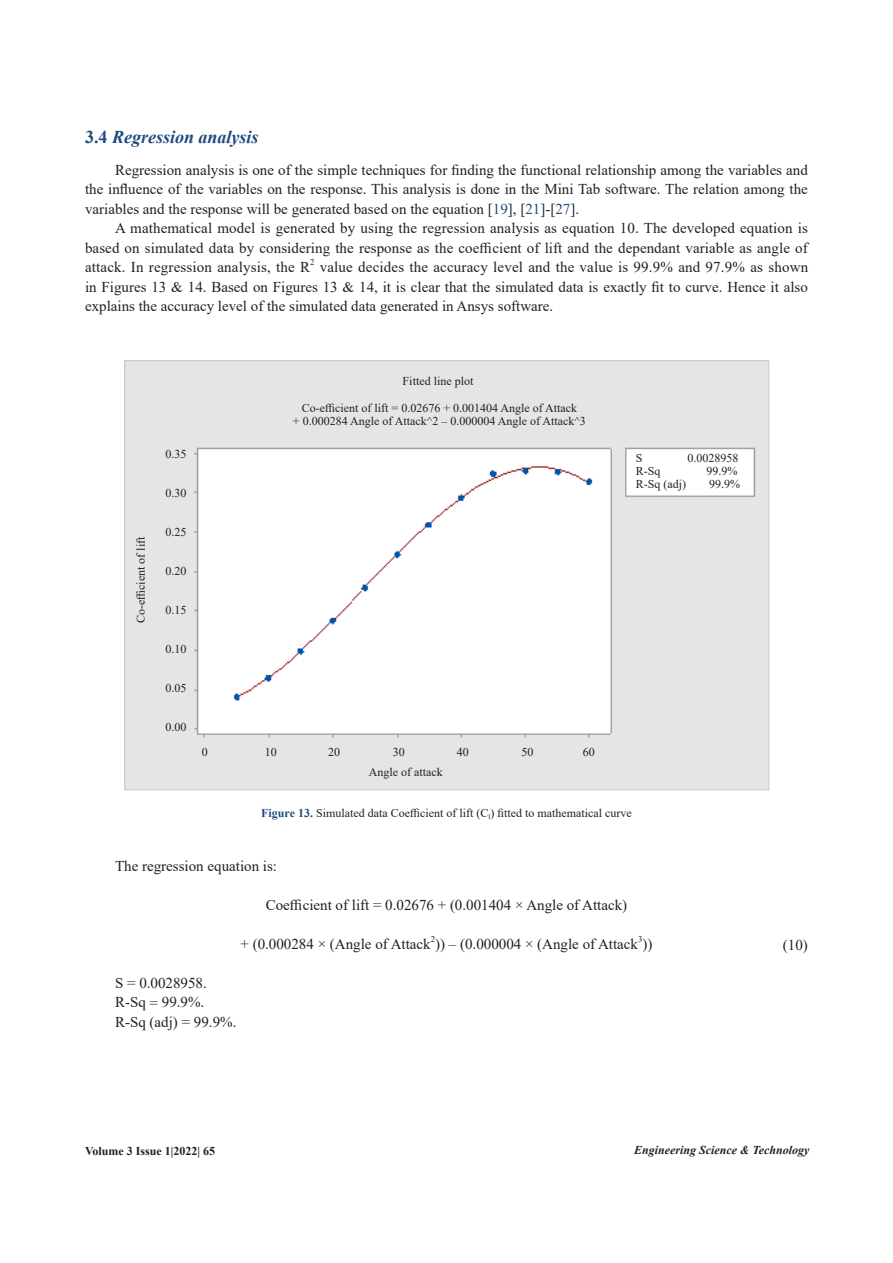
<style>
.page{position:relative;width:893px;height:1263px;background:#fff}
.page>*{position:absolute;margin:0;border:0;box-sizing:border-box;transform-origin:0 0}
.三级标题{font:italic 700 18px "Times New Roman";color:#1f497d}
.正文{font:15px/19.5px "Times New Roman";color:#231f20;text-align:justify}
.图表标注{font:12px "Times New Roman";color:#231f20}
.t1{font:italic 700 12px "Times New Roman";color:#231f20}
.t2{font:700 12px "Times New Roman";color:#231f20}
.正文-2{font:8.7px "Times New Roman";color:#231f20}
.s1{font-style:normal}
.s2{color:#1f497d}
.s3{font-weight:700;color:#1f497d}
</style>
<div class="page">
<img style="left:125px;top:360px;width:645px;height:430px">
<p class="三级标题" style="left:85px;top:124px;width:175px"><span class="s1">3.4</span> Regression analysis</p>
<p class="正文" style="left:85px;top:159px;width:724px;text-indent:30px">Regression analysis is one of the simple techniques for finding the functional relationship among the variables and the influence of the variables on the response. This analysis is done in the Mini Tab software. The relation among the variables and the response will be generated based on the equation [<span class="s2">19</span>], [<span class="s2">21</span>]-[<span class="s2">27</span>].</p>
<p class="正文" style="left:85px;top:218px;width:724px;text-indent:30px">A mathematical model is generated by using the regression analysis as equation 10. The developed equation is based on simulated data by considering the response as the coefficient of lift and the dependant variable as angle of attack. In regression analysis, the R</p>
<p class="正文-2" style="left:310px;top:256px;width:6px">2</p>
<p class="正文" style="left:85px;top:257px;width:725px;text-indent:235px">value decides the accuracy level and the value is 99.9% and 97.9% as shown in Figures 13 &amp; 14. Based on Figures 13 &amp; 14, it is clear that the simulated data is exactly fit to curve. Hence it also explains the accuracy level of the simulated data generated in Ansys software.</p>
<p class="图表标注" style="left:403px;top:373px;width:72px">Fitted line plot</p>
<p class="图表标注" style="left:132px;top:623px;width:88px;rotate:-90deg">Co-efficient of lift</p>
<p class="图表标注" style="left:166px;top:445px;width:22px">0.35</p>
<p class="图表标注" style="left:166px;top:484px;width:22px">0.30</p>
<p class="图表标注" style="left:166px;top:523px;width:22px">0.25</p>
<p class="图表标注" style="left:166px;top:562px;width:22px">0.20</p>
<p class="图表标注" style="left:166px;top:601px;width:22px">0.15</p>
<p class="图表标注" style="left:166px;top:640px;width:22px">0.10</p>
<p class="图表标注" style="left:166px;top:679px;width:22px">0.05</p>
<p class="图表标注" style="left:166px;top:718px;width:22px">0.00</p>
<p class="图表标注" style="left:302px;top:399px;width:277px">Co-efficient of lift = 0.02676 + 0.001404 Angle of Attack</p>
<p class="图表标注" style="left:293px;top:413px;width:295px">+ 0.000284 Angle of Attack^2 – 0.000004 Angle of Attack^3</p>
<p class="图表标注" style="left:636px;top:449px;width:8px">S</p>
<p class="图表标注" style="left:688px;top:449px;width:52px">0.0028958</p>
<p class="图表标注" style="left:636px;top:462px;width:26px">R-Sq</p>
<p class="图表标注" style="left:707px;top:462px;width:32px">99.9%</p>
<p class="图表标注" style="left:636px;top:475px;width:52px">R-Sq (adj)</p>
<p class="图表标注" style="left:709px;top:475px;width:32px">99.9%</p>
<p class="图表标注" style="left:202px;top:743px;width:7px">0</p>
<p class="图表标注" style="left:265px;top:743px;width:13px">10</p>
<p class="图表标注" style="left:328px;top:743px;width:13px">20</p>
<p class="图表标注" style="left:393px;top:743px;width:13px">30</p>
<p class="图表标注" style="left:457px;top:743px;width:13px">40</p>
<p class="图表标注" style="left:522px;top:743px;width:13px">50</p>
<p class="图表标注" style="left:583px;top:743px;width:13px">60</p>
<p class="图表标注" style="left:369px;top:764px;width:75px">Angle of attack</p>
<p class="图表标注" style="left:261px;top:805px;width:372px"><span class="s3">Figure 13.</span> Simulated data Coefficient of lift (C<sub>l</sub>) fitted to mathematical curve</p>
<p class="正文" style="left:115px;top:855px;width:164px">The regression equation is:</p>
<p class="正文" style="left:266px;top:894px;width:363px">Coefficient of lift = 0.02676 + (0.001404 × Angle of Attack)</p>
<p class="正文" style="left:240px;top:933px;width:413px">+ (0.000284 × (Angle of Attack )) – (0.000004 × (Angle of Attack ))</p>
<p class="正文-2" style="left:431px;top:932px;width:6px">2</p>
<p class="正文-2" style="left:638px;top:932px;width:6px">3</p>
<p class="正文" style="left:115px;top:972px;width:93px">S = 0.0028958.</p>
<p class="正文" style="left:115px;top:992px;width:91px">R-Sq = 99.9%.</p>
<p class="正文" style="left:115px;top:1011px;width:123px">R-Sq (adj) = 99.9%.</p>
<p class="正文" style="left:783px;top:934px;width:26px">(10)</p>
<p class="t2" style="left:85px;top:1143px;width:132px">Volume 3 Issue 1|2022| 65</p>
<p class="t1" style="left:634px;top:1141px;width:177px">Engineering Science &amp; Technology</p>
</div>
